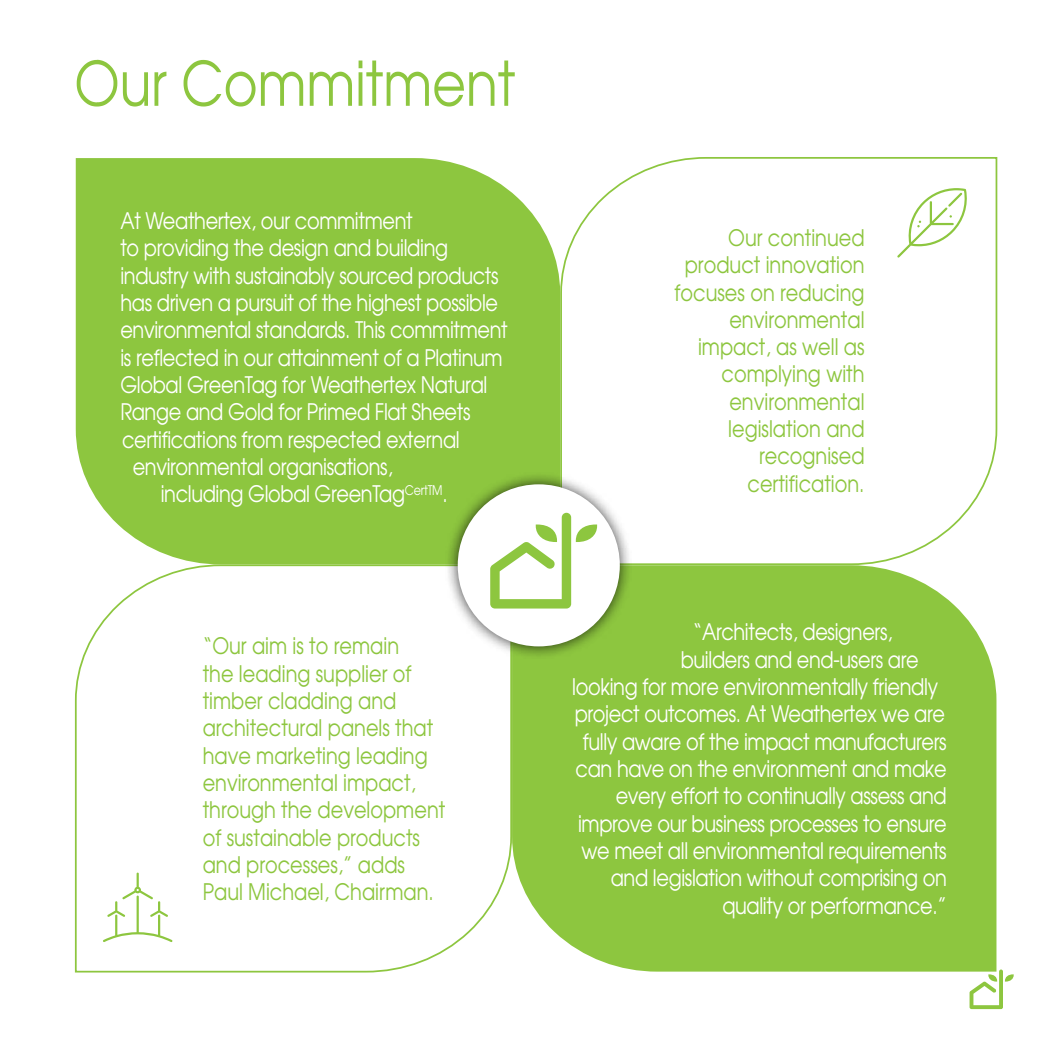
<style>
.page{position:relative;width:1042px;height:1042px;background:#fff}
.page>*{position:absolute;margin:0;border:0;box-sizing:border-box;transform-origin:0 0}
.t1{font:100 61.25px "Avant Garde";color:#8dc63f}
.t2{font:100 22.75px "Avant Garde";letter-spacing:-.015em;color:#fff}
.t3{font:100 22.75px/27.3px "Avant Garde";color:#8dc63f;text-align:right}
</style>
<div class="page">
<svg style="left:74px;top:564px;width:438px;height:409px"></svg>
<svg style="left:560px;top:157px;width:438px;height:408px"></svg>
<div style="left:76px;top:158px;width:484px;height:406px;background:#8dc63f"></div>
<div style="left:512px;top:565px;width:484px;height:406px;background:#8dc63f"></div>
<div style="left:444px;top:471px;width:189px;height:189px;background:#000;opacity:.75"></div>
<div style="left:458px;top:484px;width:162px;height:162px;background:#fff;border-radius:50%"></div>
<svg style="left:490px;top:513px;width:107px;height:95px"></svg>
<svg style="left:103px;top:872px;width:70px;height:70px"></svg>
<svg style="left:897px;top:188px;width:72px;height:70px"></svg>
<svg style="left:969px;top:969px;width:44px;height:40px"></svg>
<h1 class="t1" style="left:74px;top:45px;width:442px">Our Commitment</h1>
<p class="t2" style="left:120px;top:207px;width:294px">At Weathertex, our commitment</p>
<p class="t2" style="left:120px;top:234px;width:329px">to providing the design and building</p>
<p class="t2" style="left:120px;top:261px;width:380px">industry with sustainably sourced products</p>
<p class="t2" style="left:120px;top:288px;width:379px">has driven a pursuit of the highest possible</p>
<p class="t2" style="left:120px;top:316px;width:389px">environmental standards. This commitment</p>
<p class="t2" style="left:120px;top:343px;width:384px">is reflected in our attainment of a Platinum</p>
<p class="t2" style="left:120px;top:370px;width:368px">Global GreenTag for Weathertex Natural</p>
<p class="t2" style="left:120px;top:398px;width:351px">Range and Gold for Primed Flat Sheets</p>
<p class="t2" style="left:122px;top:425px;width:339px">certifications from respected external</p>
<p class="t2" style="left:133px;top:452px;width:261px">environmental organisations,</p>
<p class="t2" style="left:161px;top:480px;width:289px">including Global GreenTag<sup>CertTM</sup>.</p>
<p class="t3" style="left:203px;top:632px;width:244px;text-align:left">“Our aim is to remain<br>the leading supplier of timber cladding and architectural panels that have marketing leading environmental impact, through the development of sustainable products and processes,” adds<br>Paul Michael, Chairman.</p>
<p class="t3" style="left:674px;top:224px;width:192px">Our continued product innovation focuses on reducing environmental impact, as well as complying with environmental legislation and recognised certification.</p>
<p class="t2" style="left:693px;top:618px;width:201px">“Architects, designers,</p>
<p class="t2" style="left:681px;top:645px;width:240px">builders and end-users are</p>
<p class="t2" style="left:572px;top:672px;width:367px">looking for more environmentally friendly</p>
<p class="t2" style="left:575px;top:700px;width:372px">project outcomes. At Weathertex we are</p>
<p class="t2" style="left:583px;top:727px;width:365px">fully aware of the impact manufacturers</p>
<p class="t2" style="left:576px;top:754px;width:373px">can have on the environment and make</p>
<p class="t2" style="left:616px;top:782px;width:333px">every effort to continually assess and</p>
<p class="t2" style="left:578px;top:809px;width:370px">improve our business processes to ensure</p>
<p class="t2" style="left:581px;top:836px;width:367px">we meet all environmental requirements</p>
<p class="t2" style="left:611px;top:863px;width:337px">and legislation without comprising on</p>
<p class="t2" style="left:722px;top:891px;width:226px">quality or performance.”</p>
</div>
